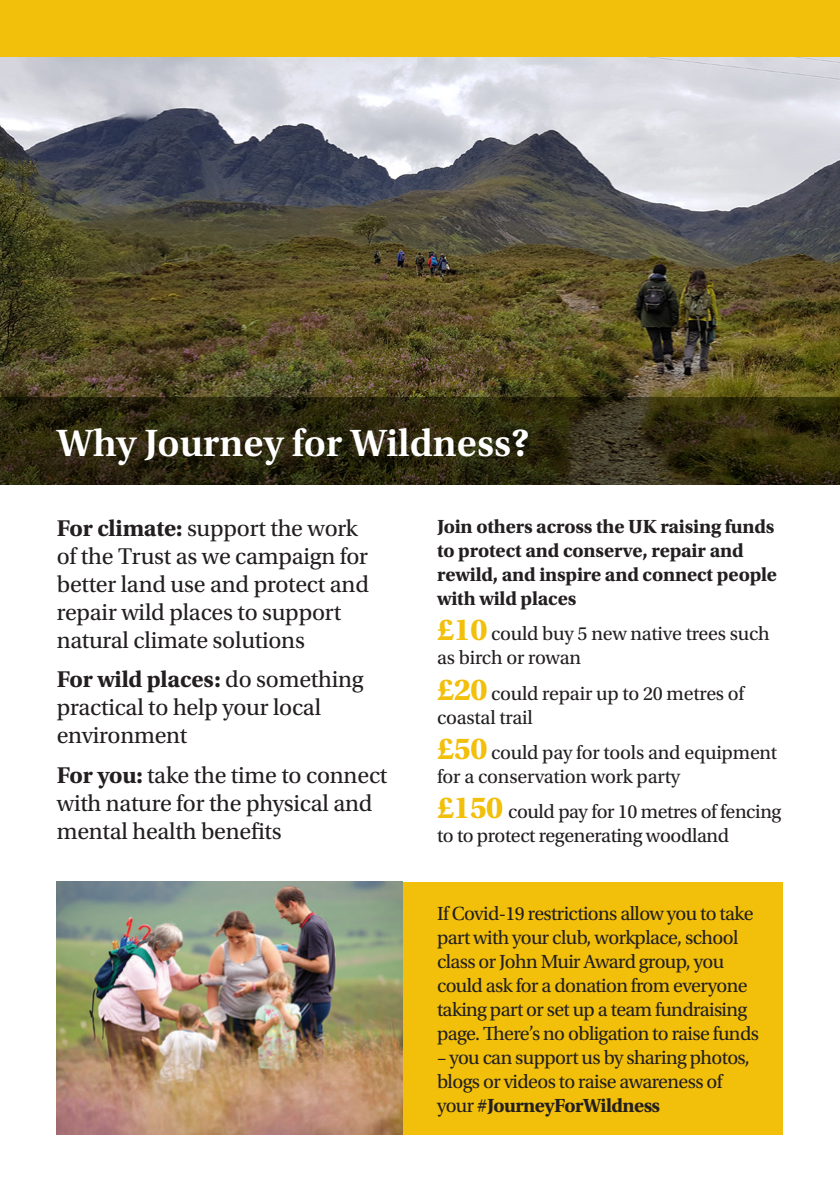
<style>
.page{position:relative;width:840px;height:1191px;background:#fff}
.page>*{position:absolute;margin:0;border:0;box-sizing:border-box;transform-origin:0 0}
.t1{font:600 40px "Utopia Std";color:#fff}
.t2{font:24px/28px "Utopia Std";letter-spacing:-.01em;color:#231f20}
.t3{font:20px/24px "Utopia Std";letter-spacing:-.03em;color:#231f20}
.t4{font:20px/24px "Utopia Std";letter-spacing:-.01em;color:#231f20}
.t5{font:700 20px/24px "Utopia Std";letter-spacing:-.01em;color:#231f20}
.s1{font-weight:700}
.s2{font-weight:700;font-size:32px;color:#f2bf0a}
</style>
<div class="page">
<img style="left:0;top:57px;width:839px;height:340px">
<div style="left:57px;top:882px;width:725px;height:252px;background:#f2bf0a"></div>
<div style="left:0;top:0;width:839px;height:57px;background:#f2bf0a"></div>
<img style="left:57px;top:882px;width:346px;height:252px">
<svg style="left:0;top:397px;width:839px;height:88px;background:#2d290f"></svg>
<h1 class="t1" style="left:57px;top:420px;width:474px">Why Journey for Wildness?</h1>
<p class="t2" style="left:57px;top:514px;width:313px"><span class="s1">For climate:</span> support the work of the Trust as we campaign for better land use and protect and repair wild places to support natural climate solutions</p>
<p class="t2" style="left:57px;top:666px;width:308px"><span class="s1">For wild places:</span> do something practical to help your local environment</p>
<p class="t2" style="left:57px;top:761px;width:332px"><span class="s1">For you:</span> take the time to connect with nature for the physical and mental health benefits</p>
<p class="t5" style="left:437px;top:514px;width:341px">Join others across the UK raising funds to protect and conserve, repair and rewild, and inspire and connect people with wild places</p>
<p class="t4" style="left:437px;top:622px;width:334px"><span class="s2">£10</span> could buy 5 new native trees such as birch or rowan</p>
<p class="t4" style="left:437px;top:681px;width:308px"><span class="s2">£20</span> could repair up to 20 metres of coastal trail</p>
<p class="t4" style="left:437px;top:741px;width:341px"><span class="s2">£50</span> could pay for tools and equipment for a conservation work party</p>
<p class="t3" style="left:437px;top:800px;width:345px"><span class="s2">£150</span> could pay for 10 metres of fencing to to protect regenerating woodland</p>
<p class="t3" style="left:437px;top:901px;width:323px">If Covid-19 restrictions allow you to take part with your club, workplace, school class or John Muir Award group, you could ask for a donation from everyone taking part or set up a team fundraising page. There’s no obligation to raise funds</p>
<p class="t3" style="left:437px;top:1045px;width:314px">– you can support us by sharing photos, blogs or videos to raise awareness of your <span class="s1">#JourneyForWildness</span></p>
</div>
